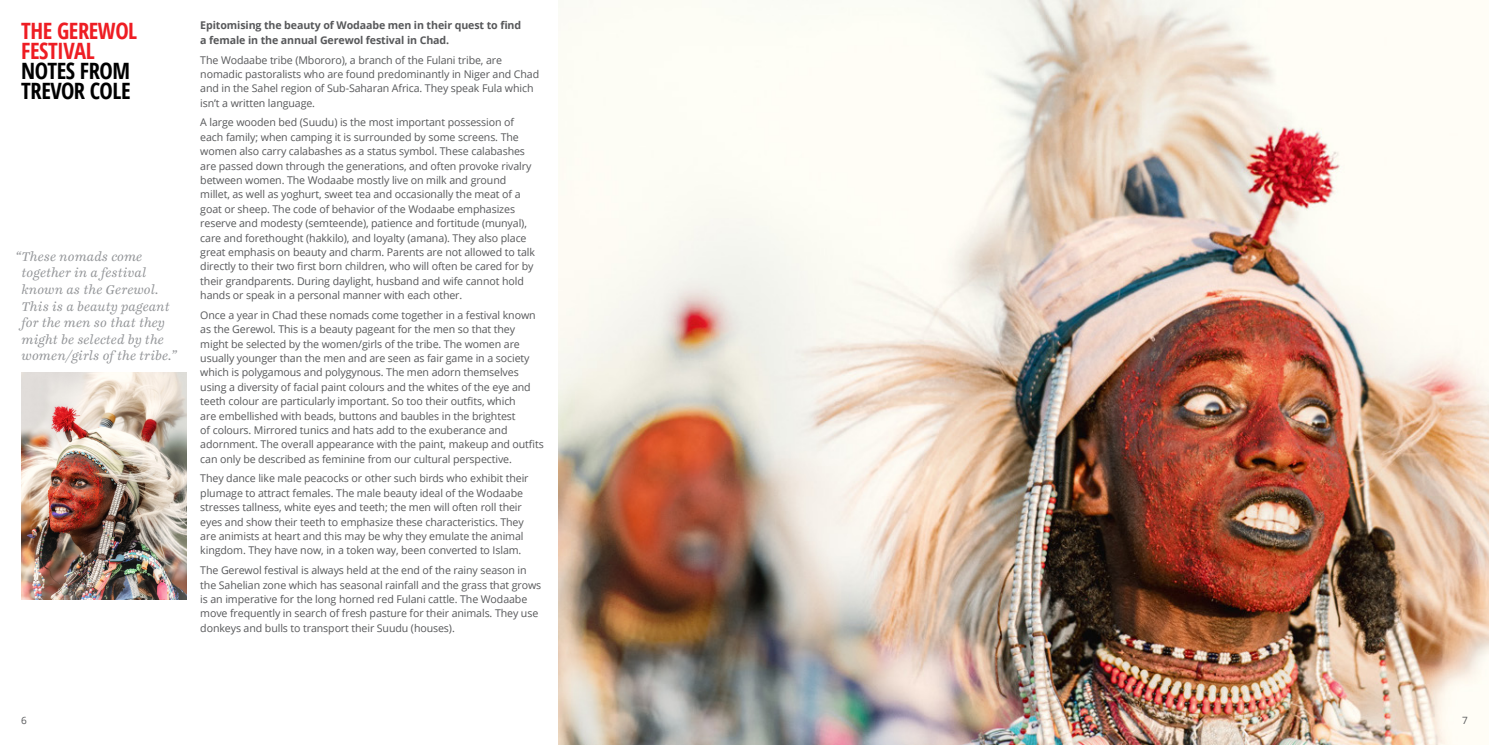
<style>
.page{position:relative;width:1489px;height:745px;background:#fff}
.page>*{position:absolute;margin:0;border:0;box-sizing:border-box;transform-origin:0 0}
.Heading_Colour{font:700 22.5px/20px "Open Sans Condensed";letter-spacing:-.02em;color:#000}
.t1{font:italic 13.75px/16.5px "Ingeborg";letter-spacing:.01em;color:#939598}
.Body{font:10.62px/14.4px "Open Sans";letter-spacing:-.01em;color:#57585a}
.Body-2{font:700 10.62px/14.4px "Open Sans";letter-spacing:-.01em;color:#57585a}
.t2{font:10px "Open Sans";color:#57585a}
.s1{color:#ee1d23}
</style>
<div class="page">
<img style="left:558px;top:0;width:930px;height:744px">
<img style="left:21px;top:372px;width:165px;height:227px">
<p class="Heading_Colour" style="left:21px;top:20px;width:118px"><span class="s1">THE GEREWOL<br>FESTIVAL<br></span>NOTES FROM<br>TREVOR COLE</p>
<p class="Body-2" style="left:200px;top:18px;width:322px">Epitomising the beauty of Wodaabe men in their quest to find a female in the annual Gerewol festival in Chad.</p>
<p class="Body" style="left:200px;top:52px;width:340px">The Wodaabe tribe (Mbororo), a branch of the Fulani tribe, are nomadic pastoralists who are found predominantly in Niger and Chad and in the Sahel region of Sub-Saharan Africa. They speak Fula which isn’t a written language.</p>
<p class="Body" style="left:200px;top:115px;width:336px">A large wooden bed (Suudu) is the most important possession of each family; when camping it is surrounded by some screens. The women also carry calabashes as a status symbol. These calabashes are passed down through the generations, and often provoke rivalry between women. The Wodaabe mostly live on milk and ground millet, as well as yoghurt, sweet tea and occasionally the meat of a goat or sheep. The code of behavior of the Wodaabe emphasizes reserve and modesty (semteende), patience and fortitude (munyal), care and forethought (hakkilo), and loyalty (amana). They also place great emphasis on beauty and charm. Parents are not allowed to talk directly to their two first born children, who will often be cared for by their grandparents. During daylight, husband and wife cannot hold hands or speak in a personal manner with each other.</p>
<p class="Body" style="left:200px;top:307px;width:345px">Once a year in Chad these nomads come together in a festival known as the Gerewol. This is a beauty pageant for the men so that they might be selected by the women/girls of the tribe. The women are usually younger than the men and are seen as fair game in a society which is polygamous and polygynous. The men adorn themselves using a diversity of facial paint colours and the whites of the eye and teeth colour are particularly important. So too their outfits, which<br>are embellished with beads, buttons and baubles in the brightest<br>of colours. Mirrored tunics and hats add to the exuberance and adornment. The overall appearance with the paint, makeup and outfits can only be described as feminine from our cultural perspective.</p>
<p class="Body" style="left:200px;top:471px;width:330px">They dance like male peacocks or other such birds who exhibit their plumage to attract females. The male beauty ideal of the Wodaabe stresses tallness, white eyes and teeth; the men will often roll their eyes and show their teeth to emphasize these characteristics. They are animists at heart and this may be why they emulate the animal kingdom. They have now, in a token way, been converted to Islam.</p>
<p class="Body" style="left:200px;top:562px;width:342px">The Gerewol festival is always held at the end of the rainy season in the Sahelian zone which has seasonal rainfall and the grass that grows is an imperative for the long horned red Fulani cattle. The Wodaabe move frequently in search of fresh pasture for their animals. They use donkeys and bulls to transport their Suudu (houses).</p>
<p class="t1" style="left:22px;top:248px;width:156px;text-indent:-6px">“These nomads come together in a festival known as the Gerewol.<br>This is a beauty pageant for the men so that they might be selected by the women/girls of the tribe.”</p>
<p class="t2" style="left:21px;top:712px;width:7px">6</p>
<p class="t2" style="left:1461px;top:712px;width:7px">7</p>
</div>
